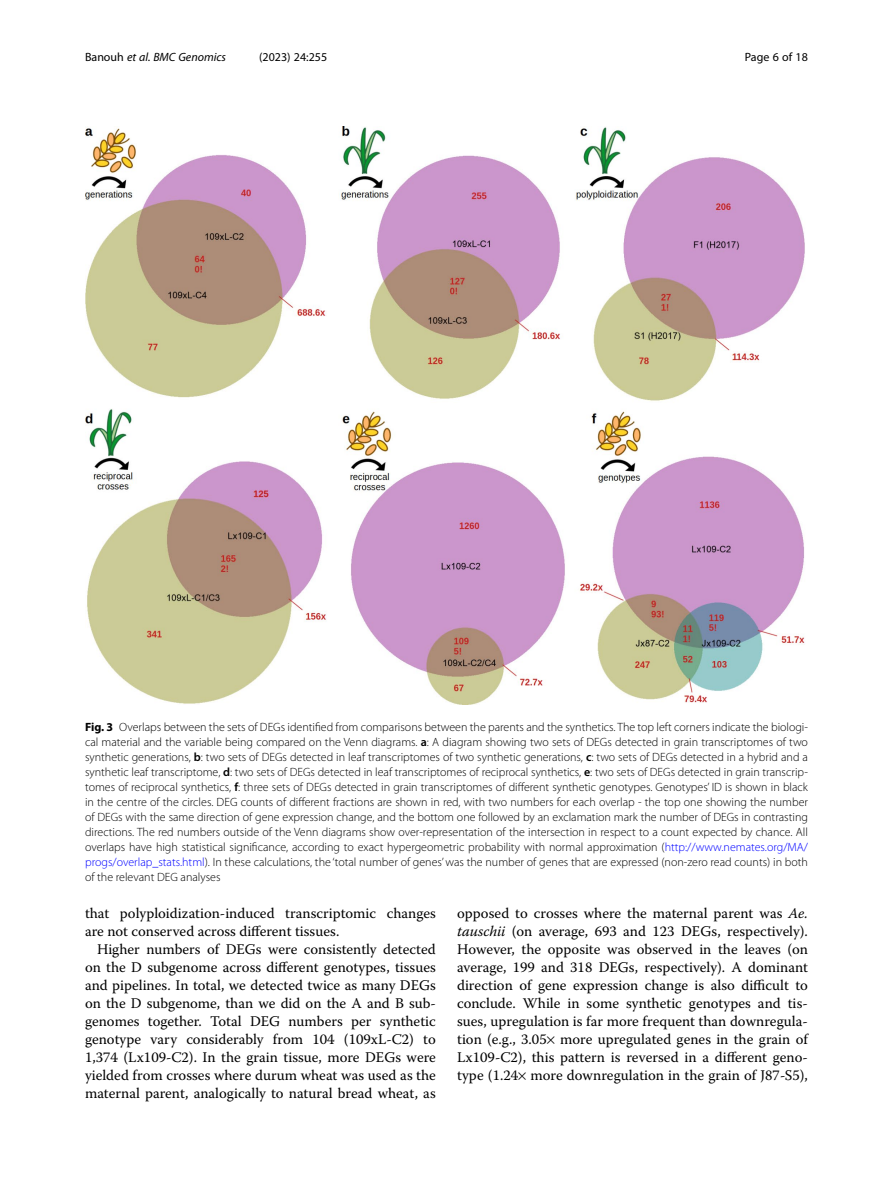
<style>
.page{position:relative;width:893px;height:1191px;background:#fff}
.page>*{position:absolute;margin:0;border:0;box-sizing:border-box;transform-origin:0 0}
.Body_Text_Indent{font:14.7px/18px "Warnock Pro";color:#000;text-align:justify}
.Figure_Caption{font:300 12px/15px "Myriad Pro";color:#000;text-align:justify}
.t1{font:italic 12px "Myriad Pro";color:#000}
.t2{font:12px "Myriad Pro";color:#000}
.s1{font-style:normal}
.s2{font-weight:700}
.s3{font-weight:600}
.s4{color:#00f}
.s5{font-style:italic}
</style>
<div class="page">
<img style="left:85px;top:126px;width:720px;height:578px">
<p class="t1" style="left:85px;top:50px;width:143px"><span class="s1">Banouh</span> et al. BMC Genomics</p>
<p class="t2" style="left:259px;top:50px;width:70px">(2023) 24:255</p>
<p class="t2" style="left:745px;top:50px;width:65px">Page 6 of 18</p>
<p class="Figure_Caption" style="left:85px;top:720px;width:724px"><span class="s2">Fig. 3</span> Overlaps between the sets of DEGs identified from comparisons between the parents and the synthetics. The top left corners indicate the biologi&shy;cal material and the variable being compared on the Venn diagrams. <span class="s3">a</span>: A diagram showing two sets of DEGs detected in grain transcriptomes of two synthetic generations, <span class="s3">b</span>: two sets of DEGs detected in leaf transcriptomes of two synthetic generations, <span class="s3">c</span>: two sets of DEGs detected in a hybrid and a synthetic leaf transcriptome, <span class="s3">d</span>: two sets of DEGs detected in leaf transcriptomes of reciprocal synthetics, <span class="s3">e</span>: two sets of DEGs detected in grain transcrip&shy;tomes of reciprocal synthetics, <span class="s3">f</span>: three sets of DEGs detected in grain transcriptomes of different synthetic genotypes. Genotypes’ ID is shown in black in the centre of the circles. DEG counts of different fractions are shown in red, with two numbers for each overlap - the top one showing the number of DEGs with the same direction of gene expression change, and the bottom one followed by an exclamation mark the number of DEGs in contrasting directions. The red numbers outside of the Venn diagrams show over-representation of the intersection in respect to a count expected by chance. All overlaps have high statistical significance, according to exact hypergeometric probability with normal approximation (<span class="s4">http://www.nemates.org/MA/ progs/overlap_stats.html</span>). In these calculations, the ‘total number of genes’ was the number of genes that are expressed (non-zero read counts) in both of the relevant DEG analyses</p>
<p class="Body_Text_Indent" style="left:85px;top:904px;width:352px">that polyploidization-induced transcriptomic changes are not conserved across different tissues.</p>
<p class="Body_Text_Indent" style="left:85px;top:940px;width:352px;text-indent:12px">Higher numbers of DEGs were consistently detected on the D subgenome across different genotypes, tissues and pipelines. In total, we detected twice as many DEGs on the D subgenome, than we did on the A and B sub&shy;genomes together. Total DEG numbers per synthetic genotype vary considerably from 104 (109xL-C2) to 1,374 (Lx109-C2). In the grain tissue, more DEGs were yielded from crosses where durum wheat was used as the maternal parent, analogically to natural bread wheat, as</p>
<p class="Body_Text_Indent" style="left:457px;top:904px;width:352px">opposed to crosses where the maternal parent was <span class="s5">Ae. tauschii</span> (on average, 693 and 123 DEGs, respectively).<br>However, the opposite was observed in the leaves (on average, 199 and 318 DEGs, respectively). A dominant direction of gene expression change is also difficult to conclude. While in some synthetic genotypes and tis&shy;sues, upregulation is far more frequent than downregula&shy;tion (e.g., 3.05 more upregulated genes in the grain of Lx109-C2), this pattern is reversed in a different geno&shy;type (1.24 more downregulation in the grain of J87-S5),</p>
</div>
